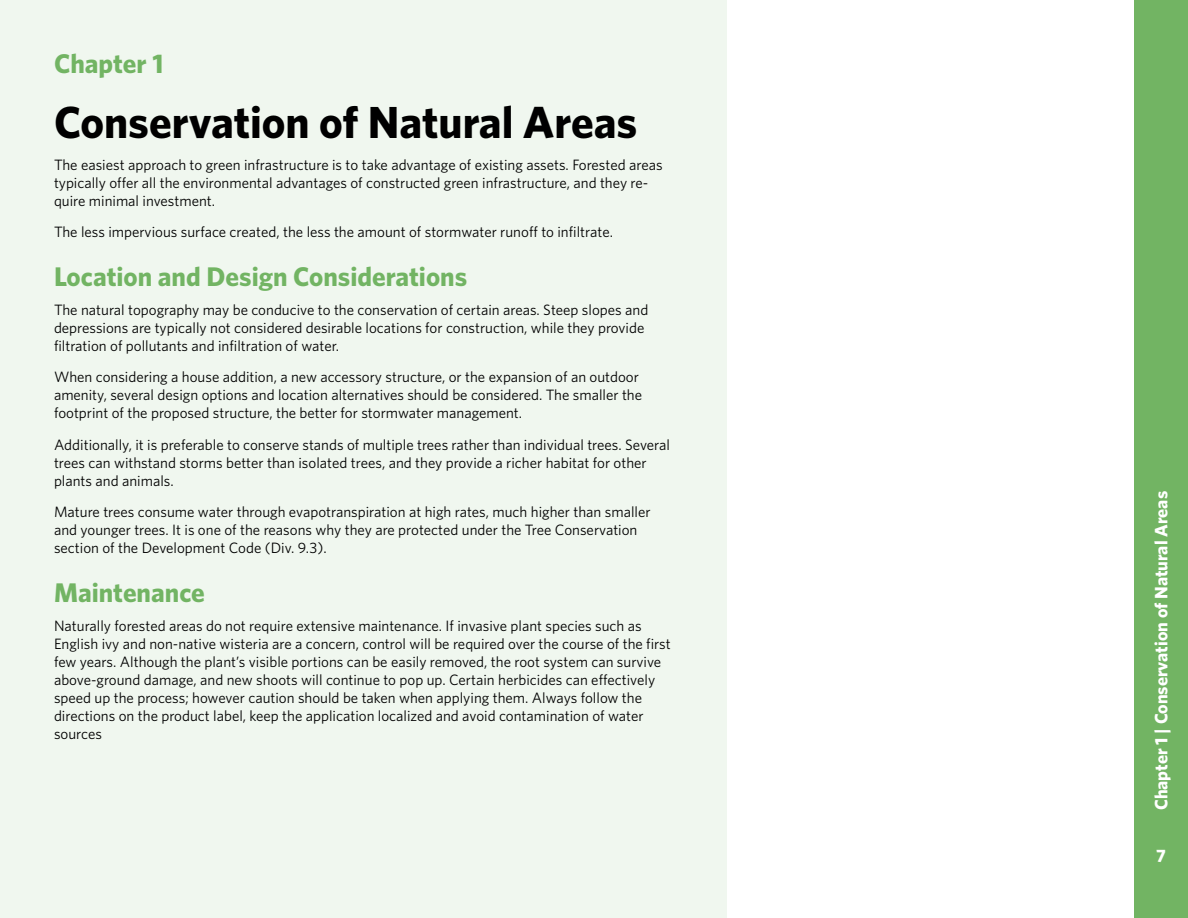
<style>
.page{position:relative;width:1188px;height:918px;background:#fff}
.page>*{position:absolute;margin:0;border:0;box-sizing:border-box;transform-origin:0 0}
.Headings{font:700 45px "Whitney";color:#000}
.Subheadings{font:700 27px "Whitney";color:#72b463}
.t1{font:700 18px "Whitney";color:#fff}
.Body{font:15px/18px "Whitney";color:#000}
</style>
<div class="page">
<div style="left:1134px;top:0;width:54px;height:918px;background:#72b463"></div>
<div style="left:0;top:0;width:727px;height:918px;background:#f0f7ef"></div>
<p class="Subheadings" style="left:54px;top:48px;width:111px">Chapter 1</p>
<p class="Headings" style="left:54px;top:95px;width:585px">Conservation of Natural Areas</p>
<p class="Body" style="left:54px;top:155px;width:610px">The easiest approach to green infrastructure is to take advantage of existing assets. Forested areas typically offer all the environmental advantages of constructed green infrastructure, and they re&shy;quire minimal investment.</p>
<p class="Body" style="left:54px;top:223px;width:560px">The less impervious surface created, the less the amount of stormwater runoff to infiltrate.</p>
<p class="Subheadings" style="left:54px;top:260px;width:415px">Location and Design Considerations</p>
<p class="Body" style="left:54px;top:300px;width:596px">The natural topography may be conducive to the conservation of certain areas. Steep slopes and depressions are typically not considered desirable locations for construction, while they provide filtration of pollutants and infiltration of water.</p>
<p class="Body" style="left:54px;top:368px;width:590px">When considering a house addition, a new accessory structure, or the expansion of an outdoor amenity, several design options and location alternatives should be considered. The smaller the footprint of the proposed structure, the better for stormwater management.</p>
<p class="Body" style="left:54px;top:435px;width:617px">Additionally, it is preferable to conserve stands of multiple trees rather than individual trees. Several trees can withstand storms better than isolated trees, and they provide a richer habitat for other plants and animals.</p>
<p class="Body" style="left:54px;top:503px;width:598px">Mature trees consume water through evapotranspiration at high rates, much higher than smaller and younger trees. It is one of the reasons why they are protected under the Tree Conservation section of the Development Code (Div. 9.3).</p>
<p class="Subheadings" style="left:54px;top:576px;width:152px">Maintenance</p>
<p class="Body" style="left:54px;top:616px;width:618px">Naturally forested areas do not require extensive maintenance. If invasive plant species such as English ivy and non-native wisteria are a concern, control will be required over the course of the first few years. Although the plant’s visible portions can be easily removed, the root system can survive above-ground damage, and new shoots will continue to pop up. Certain herbicides can effectively speed up the process; however caution should be taken when applying them. Always follow the directions on the product label, keep the application localized and avoid contamination of water sources</p>
<p class="t1" style="left:1150px;top:810px;width:321px;rotate:-90deg">Chapter 1 | Conservation of Natural Areas</p>
<p class="t1" style="left:1156px;top:845px;width:11px">7</p>
</div>
